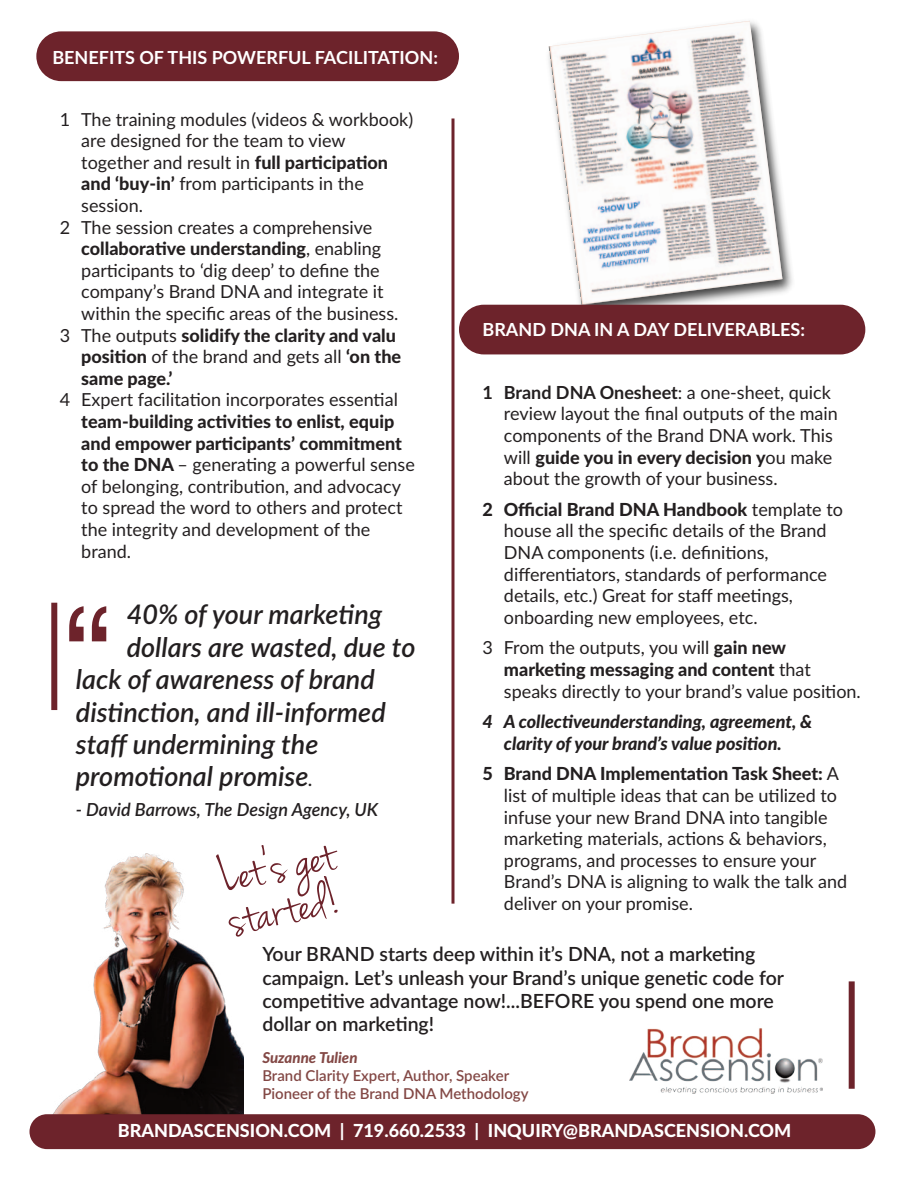
<style>
.page{position:relative;width:918px;height:1188px;background:#fff}
.page>*{position:absolute;margin:0;border:0;box-sizing:border-box;transform-origin:0 0}
.t1{font:138px "Helvetica";color:#6d232b}
.t2{font:54px/43.8px "Jenna Sue";color:#6d232b}
.t3{font:italic 600 27px "Lato";color:#231f20}
.t4{font:600 19.5px/23.4px "Lato";color:#231f20}
.t5{font:18px/21.6px "Lato";color:#231f20}
.t6{font:800 18px/21.6px "Lato";color:#231f20}
.t7{font:italic 800 18px/21.6px "Lato";color:#231f20;text-align:center}
.t8{font:700 18px "Lato";color:#fff}
.t9{font:800 18px "Lato";color:#fff}
.t10{font:italic 600 18px "Lato";color:#231f20}
.t11{font:600 15px "Lato";color:#834845}
.t12{font:italic 800 15px "Lato";color:#834845}
.s1{font-weight:800}
.s2{font-weight:400}
.s3{font-weight:700}
.s4{font-size:18px}
</style>
<div class="page">
<img style="left:540px;top:20px;width:263px;height:285px">
<img style="left:549px;top:21px;width:233px;height:284px">
<div style="left:36px;top:31px;width:423px;height:50px;background:#6d232b;border-radius:25px"></div>
<div style="left:459px;top:305px;width:406px;height:49px;background:#6d232b;border-radius:25px"></div>
<div style="left:51px;top:603px;width:6px;height:107px;background:#6d232b"></div>
<img style="left:42px;top:853px;width:202px;height:262px">
<div style="left:30px;top:1114px;width:845px;height:35px;background:#6d232b;border-radius:17px"></div>
<hr style="left:452px;top:118px;width:2px;height:786px;background:#6d232b">
<div style="left:849px;top:981px;width:6px;height:108px;background:#6d232b"></div>
<img style="left:630px;top:1028px;width:193px;height:65px">
<p class="t8" style="left:52px;top:47px;width:387px">BENEFITS OF THIS POWERFUL FACILITATION:</p>
<p class="t5" style="left:81px;top:108px;width:333px;text-indent:-21px">1 The training modules (videos &amp; workbook) are designed for the team to view together and result in <span class="s1">full participation and ‘buy-in’</span> from participants in the session.</p>
<p class="t5" style="left:81px;top:216px;width:319px;text-indent:-21px">2 The session creates a comprehensive <span class="s1">collaborative understanding</span>, enabling participants to ‘dig deep’ to define the company’s Brand DNA and integrate it within the specific areas of the business.</p>
<p class="t6" style="left:81px;top:324px;width:321px;text-indent:-21px"><span class="s2">3 The outputs</span> solidify the clarity and valu position <span class="s2">of the brand and gets all</span> ‘on the same page.’</p>
<p class="t5" style="left:81px;top:389px;width:335px;text-indent:-21px">4 Expert facilitation incorporates essential <span class="s1">team-building activities to enlist, equip and empower participants’ commitment to the DNA</span> – generating a powerful sense of belonging, contribution, and advocacy to spread the word to others and protect the integrity and development of the brand.</p>
<p class="t8" style="left:483px;top:318px;width:324px">BRAND DNA IN A DAY DELIVERABLES:</p>
<p class="t5" style="left:504px;top:381px;width:335px;text-indent:-21px"><span class="s3">1 Brand DNA Onesheet</span>: a one-sheet, quick review layout the final outputs of the main components of the Brand DNA work. This will <span class="s1">guide you in every decision y</span>ou make about the growth of your business.</p>
<p class="t5" style="left:504px;top:498px;width:341px;text-indent:-21px"><span class="s1">2 Official Brand DNA Handbook</span> template to house all the specific details of the Brand DNA components (i.e. definitions, differentiators, standards of performance details, etc.) Great for staff meetings, onboarding new employees, etc.</p>
<p class="t5" style="left:504px;top:637px;width:358px;text-indent:-21px">3 From the outputs, you will <span class="s1">gain new marketing messaging and content</span> that speaks directly to your brand’s value position.</p>
<p class="t7" style="left:483px;top:711px;width:331px">4 A collectiveunderstanding, agreement, &amp; clarity of your brand’s value position.</p>
<p class="t5" style="left:504px;top:763px;width:345px;text-indent:-21px"><span class="s1">5 Brand DNA Implementation Task Sheet:</span> A list of multiple ideas that can be utilized to infuse your new Brand DNA into tangible marketing materials, actions &amp; behaviors, programs, and processes to ensure your Brand’s DNA is aligning to walk the talk and deliver on your promise.</p>
<p class="t3" style="left:127px;top:598px;width:257px">40% of your marketing</p>
<p class="t3" style="left:127px;top:630px;width:290px">dollars are wasted, due to</p>
<p class="t3" style="left:76px;top:663px;width:300px">lack of awareness of brand</p>
<p class="t3" style="left:76px;top:695px;width:311px">distinction, and ill-informed</p>
<p class="t3" style="left:76px;top:727px;width:244px">staff undermining the</p>
<p class="t3" style="left:76px;top:760px;width:238px">promotional promise<span class="s4">.</span></p>
<p class="t10" style="left:76px;top:798px;width:304px">- David Barrows, The Design Agency, UK</p>
<p class="t1" style="left:64px;top:600px;width:47px">“</p>
<p class="t2" style="left:216px;top:857px;width:118px;rotate:-12deg">Let’s get started!</p>
<p class="t4" style="left:262px;top:942px;width:523px">Your BRAND starts deep within it’s DNA, not a marketing campaign. Let’s unleash your Brand’s unique genetic code for competitive advantage now!...BEFORE you spend one more dollar on marketing!</p>
<p class="t12" style="left:262px;top:1049px;width:97px">Suzanne Tulien</p>
<p class="t11" style="left:262px;top:1067px;width:248px">Brand Clarity Expert, Author, Speaker</p>
<p class="t11" style="left:262px;top:1085px;width:268px">Pioneer of the Brand DNA Methodology</p>
<p class="t9" style="left:118px;top:1120px;width:675px">BRANDASCENSION.COM | 719.660.2533 | INQUIRY@BRANDASCENSION.COM</p>
</div>
